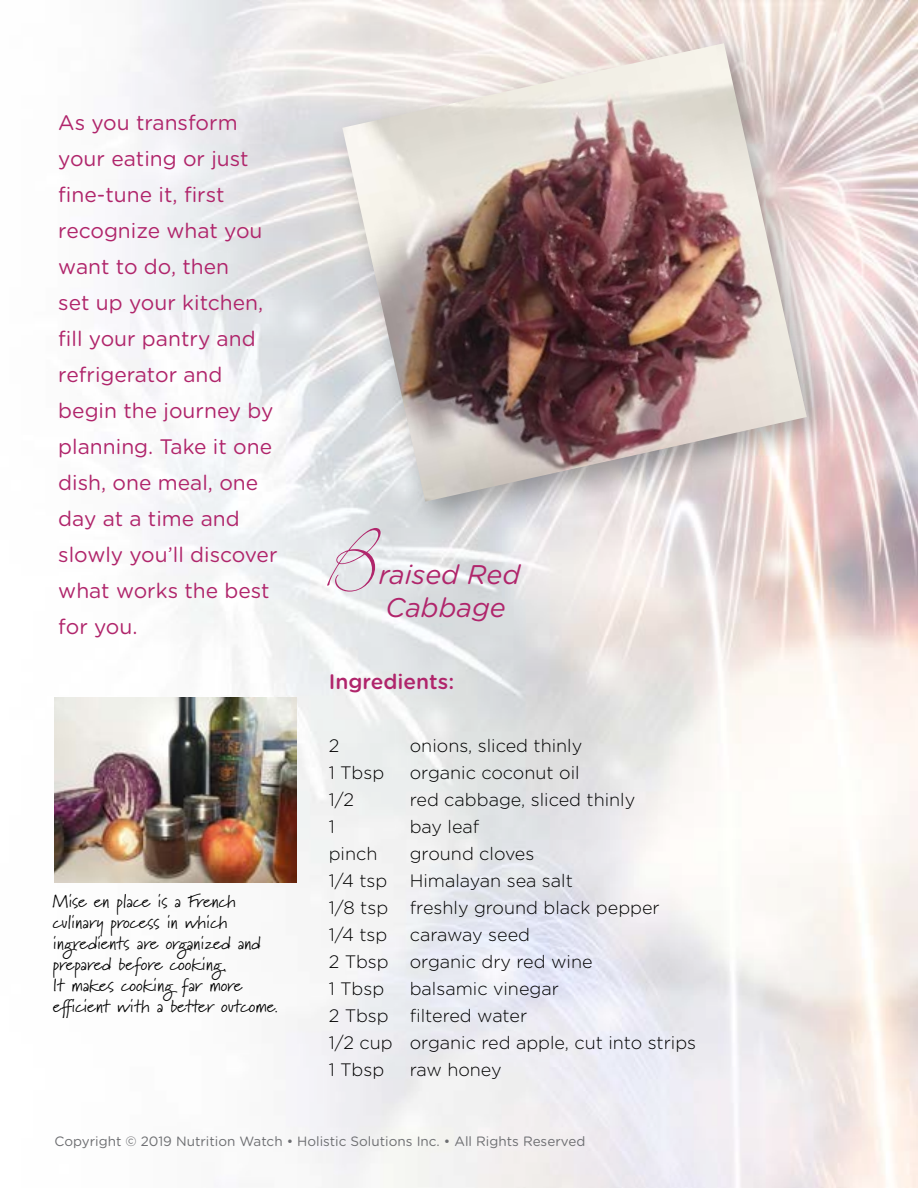
<style>
.page{position:relative;width:918px;height:1188px;background:#fff}
.page>*{position:absolute;margin:0;border:0;box-sizing:border-box;transform-origin:0 0}
.t1{font:90px "Bickley Script Plain";color:#b0256b}
.t2{font:italic 27px/32.4px "Gotham Rounded";color:#b0256b}
.t3{font:21px/36px "Gotham Rounded";color:#b0256b}
.t4{font:500 21px "Gotham Rounded";color:#b0256b}
.t5{font:300 18px/27px "Gotham Rounded";color:#000}
.t6{font:18px/21px "Marydale";color:#000}
.t7{font:13.5px "Gotham Rounded";color:#6d6e71}
</style>
<div class="page">
<img style="left:54px;top:0;width:864px;height:1188px">
<div style="left:328px;top:29px;width:511px;height:505px;background:#000;opacity:.32"></div>
<img style="left:342px;top:43px;width:465px;height:459px">
<img style="left:54px;top:697px;width:243px;height:185px">
<p class="t3" style="left:58px;top:104px;width:221px">As you transform your eating or just fine-tune it, first recognize what you want to do, then<br>set up your kitchen, fill your pantry and refrigerator and begin the journey by planning. Take it one dish, one meal, one day at a time and slowly you’ll discover what works the best for you.</p>
<p class="t6" style="left:53px;top:890px;width:227px">Mise en place is a French culinary process in which ingredients are organized and prepared before cooking.<br>It makes cooking far more efficient with a better outcome.</p>
<h1 class="t1" style="left:329px;top:501px;width:52px">B</h1>
<h2 class="t2" style="left:379px;top:557px;width:143px">raised Red<br>Cabbage</h2>
<p class="t4" style="left:329px;top:666px;width:127px">Ingredients:</p>
<p class="t5" style="left:329px;top:731px;width:12px">2</p>
<p class="t5" style="left:410px;top:731px;width:174px">onions, sliced thinly</p>
<p class="t5" style="left:329px;top:758px;width:57px">1 Tbsp</p>
<p class="t5" style="left:410px;top:758px;width:171px">organic coconut oil</p>
<p class="t5" style="left:329px;top:785px;width:27px">1/2</p>
<p class="t5" style="left:410px;top:785px;width:227px">red cabbage, sliced thinly</p>
<p class="t5" style="left:329px;top:812px;width:8px">1</p>
<p class="t5" style="left:410px;top:812px;width:71px">bay leaf</p>
<p class="t5" style="left:329px;top:839px;width:50px">pinch</p>
<p class="t5" style="left:329px;top:839px;width:333px;text-indent:81px">ground cloves<br>1/4 tsp Himalayan sea salt<br>1/8 tsp freshly ground black pepper<br>1/4 tsp caraway seed<br>2 Tbsp organic dry red wine<br>1 Tbsp</p>
<p class="t5" style="left:329px;top:974px;width:369px;text-indent:81px">balsamic vinegar<br>2 Tbsp filtered water<br>1/2 cup organic red apple, cut into strips<br>1 Tbsp</p>
<p class="t5" style="left:410px;top:1055px;width:93px">raw honey</p>
<p class="t7" style="left:55px;top:1132px;width:532px">Copyright © 2019 Nutrition Watch • Holistic Solutions Inc. • All Rights Reserved</p>
</div>
